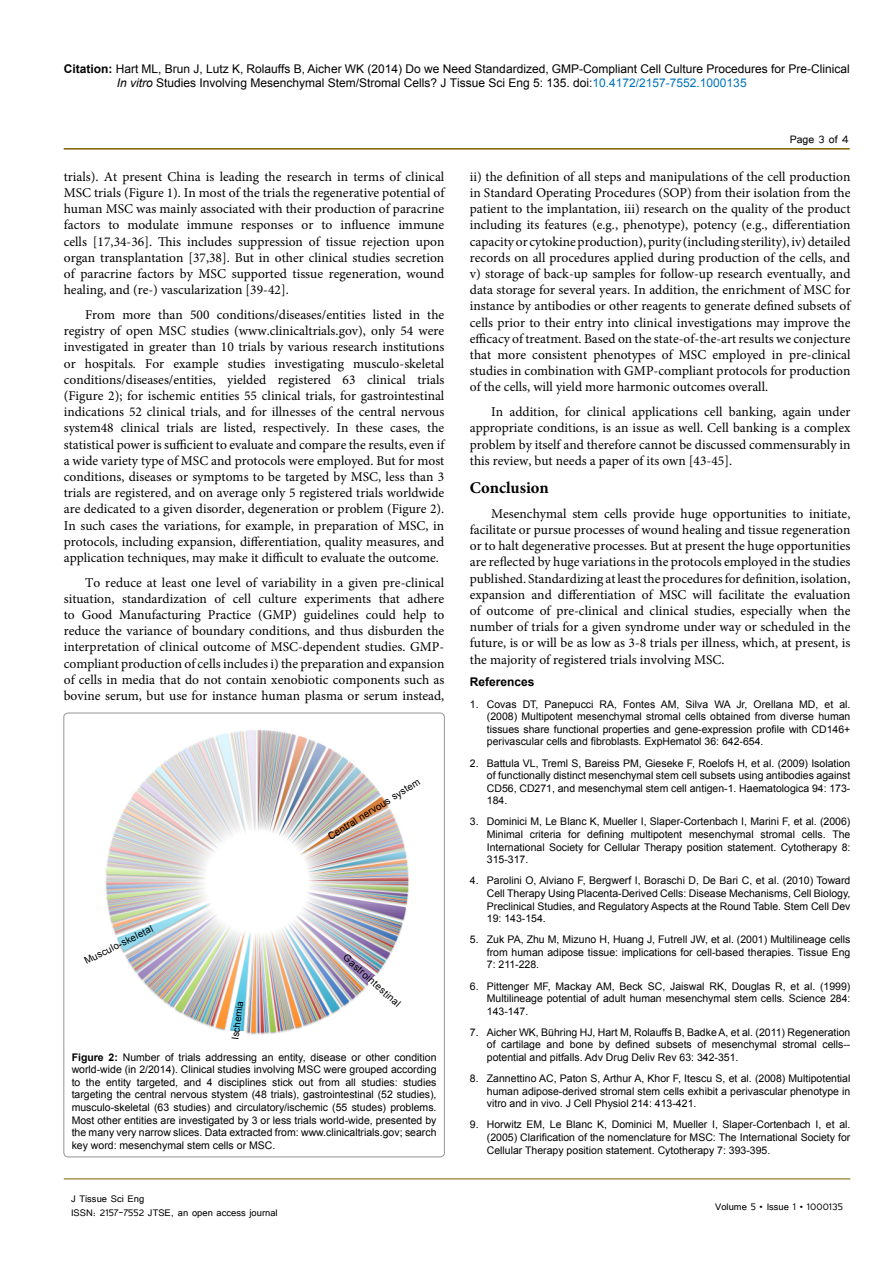
<style>
.page{position:relative;width:893px;height:1263px;background:#fff}
.page>*{position:absolute;margin:0;border:0;box-sizing:border-box;transform-origin:0 0}
.t1{font:700 16.5px "Minion Pro";color:#000}
.t2{font:13.5px/16.2px "Minion Pro";color:#000;text-align:justify}
.t3{font:13.5px "Tunga";color:#000}
.t4{font:12px/14.4px "Arial";color:#000}
.t5{font:12px/14.4px "Tunga";color:#000}
.t6{font:700 12px "Arial";color:#000}
.t7{font:10.5px/12.6px "Arial";color:#000;text-align:justify}
.t8{font:9.75px "Arial";color:#000}
.s1{font-weight:700}
.s2{font-style:italic}
.s3{color:#0072bc}
</style>
<div class="page">
<hr style="left:64px;top:148px;width:786px;height:2px;background:#7f5d00">
<hr style="left:64px;top:1179px;width:786px;height:1px;background:#7f5d00">
<img style="left:105px;top:730px;width:304px;height:305px">
<img style="left:326px;top:773px;width:83px;height:66px">
<svg style="left:339px;top:954px;width:63px;height:55px"></svg>
<svg style="left:231px;top:999px;width:13px;height:32px"></svg>
<div style="left:229px;top:1032px;width:16px;height:10px;background:#fff"></div>
<svg style="left:105px;top:925px;width:52px;height:43px"></svg>
<p class="t4" style="left:117px;top:61px;width:734px;text-indent:-53px"><span class="s1">Citation:</span> Hart ML, Brun J, Lutz K, Rolauffs B, Aicher WK (2014) Do we Need Standardized, GMP-Compliant Cell Culture Procedures for Pre-Clinical<br><span class="s2">In vitro</span> Studies Involving Mesenchymal Stem/Stromal Cells? J Tissue Sci Eng 5: 135. doi:<span class="s3">10.4172/2157-7552.1000135</span></p>
<p class="t2" style="left:64px;top:168px;width:382px">trials). At present China is leading the research in terms of clinical MSC trials (Figure 1). In most of the trials the regenerative potential of human MSC was mainly associated with their production of paracrine factors to modulate immune responses or to influence immune cells [17,34-36]. This includes suppression of tissue rejection upon organ transplantation [37,38]. But in other clinical studies secretion of paracrine factors by MSC supported tissue regeneration, wound healing, and (re-) vascularization [39-42].</p>
<p class="t2" style="left:64px;top:307px;width:382px;text-indent:21px">From more than 500 conditions/diseases/entities listed in the registry of open MSC studies (www.clinicaltrials.gov), only 54 were investigated in greater than 10 trials by various research institutions or hospitals. For example studies investigating musculo-skeletal conditions/diseases/entities, yielded registered 63 clinical trials (Figure 2); for ischemic entities 55 clinical trials, for gastrointestinal indications 52 clinical trials, and for illnesses of the central nervous system48 clinical trials are listed, respectively. In these cases, the statistical power is sufficient to evaluate and compare the results, even if a wide variety type of MSC and protocols were employed. But for most conditions, diseases or symptoms to be targeted by MSC, less than 3 trials are registered, and on average only 5 registered trials worldwide are dedicated to a given disorder, degeneration or problem (Figure 2).<br>In such cases the variations, for example, in preparation of MSC, in protocols, including expansion, differentiation, quality measures, and application techniques, may make it difficult to evaluate the outcome.</p>
<p class="t2" style="left:64px;top:574px;width:382px;text-indent:21px">To reduce at least one level of variability in a given pre-clinical situation, standardization of cell culture experiments that adhere to Good Manufacturing Practice (GMP) guidelines could help to reduce the variance of boundary conditions, and thus disburden the interpretation of clinical outcome of MSC-dependent studies. GMP&shy;compliant production of cells includes i) the preparation and expansion of cells in media that do not contain xenobiotic components such as bovine serum, but use for instance human plasma or serum instead,</p>
<p class="t8" style="left:82px;top:955px;width:77px;rotate:-26deg">Musculo-skeletal</p>
<p class="t8" style="left:229px;top:1039px;width:40px;rotate:-83deg">Ischemia</p>
<p class="t8" style="left:326px;top:831px;width:108px;rotate:-32deg">Central nervous system</p>
<p class="t8" style="left:349px;top:951px;width:75px;rotate:42deg">Gastrointestinal</p>
<p class="t7" style="left:72px;top:1051px;width:366px"><span class="s1">Figure 2:</span> Number of trials addressing an entity, disease or other condition world-wide (in 2/2014). Clinical studies involving MSC were grouped according to the entity targeted, and 4 disciplines stick out from all studies: studies targeting the central nervous stystem (48 trials), gastrointestinal (52 studies), musculo-skeletal (63 studies) and circulatory/ischemic (55 studes) problems.<br>Most other entities are investigated by 3 or less trials world-wide, presented by the many very narrow slices. Data extracted from: www.clinicaltrials.gov; search key word: mesenchymal stem cells or MSC.</p>
<p class="t5" style="left:71px;top:1190px;width:208px">J Tissue Sci Eng<br>ISSN: 2157-7552 JTSE, an open access journal</p>
<p class="t3" style="left:790px;top:131px;width:61px">Page 3 of 4</p>
<p class="t2" style="left:470px;top:168px;width:382px">ii) the definition of all steps and manipulations of the cell production in Standard Operating Procedures (SOP) from their isolation from the patient to the implantation, iii) research on the quality of the product including its features (e.g., phenotype), potency (e.g., differentiation capacity or cytokine production), purity (including sterility), iv) detailed records on all procedures applied during production of the cells, and v) storage of back-up samples for follow-up research eventually, and data storage for several years. In addition, the enrichment of MSC for instance by antibodies or other reagents to generate defined subsets of cells prior to their entry into clinical investigations may improve the efficacy of treatment. Based on the state-of-the-art results we conjecture that more consistent phenotypes of MSC employed in pre-clinical studies in combination with GMP-compliant protocols for production of the cells, will yield more harmonic outcomes overall.</p>
<p class="t2" style="left:470px;top:404px;width:382px;text-indent:21px">In addition, for clinical applications cell banking, again under appropriate conditions, is an issue as well. Cell banking is a complex problem by itself and therefore cannot be discussed commensurably in this review, but needs a paper of its own [43-45].</p>
<p class="t1" style="left:470px;top:476px;width:81px">Conclusion</p>
<p class="t2" style="left:470px;top:505px;width:382px;text-indent:21px">Mesenchymal stem cells provide huge opportunities to initiate, facilitate or pursue processes of wound healing and tissue regeneration or to halt degenerative processes. But at present the huge opportunities are reflected by huge variations in the protocols employed in the studies published. Standardizing at least the procedures for definition, isolation, expansion and differentiation of MSC will facilitate the evaluation of outcome of pre-clinical and clinical studies, especially when the number of trials for a given syndrome under way or scheduled in the future, is or will be as low as 3-8 trials per illness, which, at present, is the majority of registered trials involving MSC.</p>
<p class="t6" style="left:470px;top:674px;width:66px">References</p>
<p class="t7" style="left:487px;top:698px;width:365px;text-indent:-17px">1. Covas DT, Panepucci RA, Fontes AM, Silva WA Jr, Orellana MD, et al. (2008) Multipotent mesenchymal stromal cells obtained from diverse human tissues share functional properties and gene-expression profile with CD146+ perivascular cells and fibroblasts. ExpHematol 36: 642-654.</p>
<p class="t7" style="left:487px;top:757px;width:365px;text-indent:-17px">2. Battula VL, Treml S, Bareiss PM, Gieseke F, Roelofs H, et al. (2009) Isolation of functionally distinct mesenchymal stem cell subsets using antibodies against CD56, CD271, and mesenchymal stem cell antigen-1. Haematologica 94: 173- 184.</p>
<p class="t7" style="left:487px;top:815px;width:365px;text-indent:-17px">3. Dominici M, Le Blanc K, Mueller I, Slaper-Cortenbach I, Marini F, et al. (2006)<br>Minimal criteria for defining multipotent mesenchymal stromal cells. The International Society for Cellular Therapy position statement. Cytotherapy 8:<br>315-317.</p>
<p class="t7" style="left:487px;top:874px;width:365px;text-indent:-17px">4. Parolini O, Alviano F, Bergwerf I, Boraschi D, De Bari C, et al. (2010) Toward Cell Therapy Using Placenta-Derived Cells: Disease Mechanisms, Cell Biology, Preclinical Studies, and Regulatory Aspects at the Round Table. Stem Cell Dev 19: 143-154.</p>
<p class="t7" style="left:487px;top:933px;width:365px;text-indent:-17px">5. Zuk PA, Zhu M, Mizuno H, Huang J, Futrell JW, et al. (2001) Multilineage cells from human adipose tissue: implications for cell-based therapies. Tissue Eng 7: 211-228.</p>
<p class="t7" style="left:487px;top:980px;width:365px;text-indent:-17px">6. Pittenger MF, Mackay AM, Beck SC, Jaiswal RK, Douglas R, et al. (1999)<br>Multilineage potential of adult human mesenchymal stem cells. Science 284:<br>143-147.</p>
<p class="t7" style="left:487px;top:1026px;width:365px;text-indent:-17px">7. Aicher WK, Bühring HJ, Hart M, Rolauffs B, Badke A, et al. (2011) Regeneration of cartilage and bone by defined subsets of mesenchymal stromal cells-- potential and pitfalls. Adv Drug Deliv Rev 63: 342-351.</p>
<p class="t7" style="left:487px;top:1072px;width:365px;text-indent:-17px">8. Zannettino AC, Paton S, Arthur A, Khor F, Itescu S, et al. (2008) Multipotential human adipose-derived stromal stem cells exhibit a perivascular phenotype in vitro and in vivo. J Cell Physiol 214: 413-421.</p>
<p class="t7" style="left:487px;top:1118px;width:365px;text-indent:-17px">9. Horwitz EM, Le Blanc K, Dominici M, Mueller I, Slaper-Cortenbach I, et al. (2005) Clarification of the nomenclature for MSC: The International Society for Cellular Therapy position statement. Cytotherapy 7: 393-395.</p>
<p class="t5" style="left:715px;top:1199px;width:129px">Volume 5 • Issue 1 • 1000135</p>
</div>
